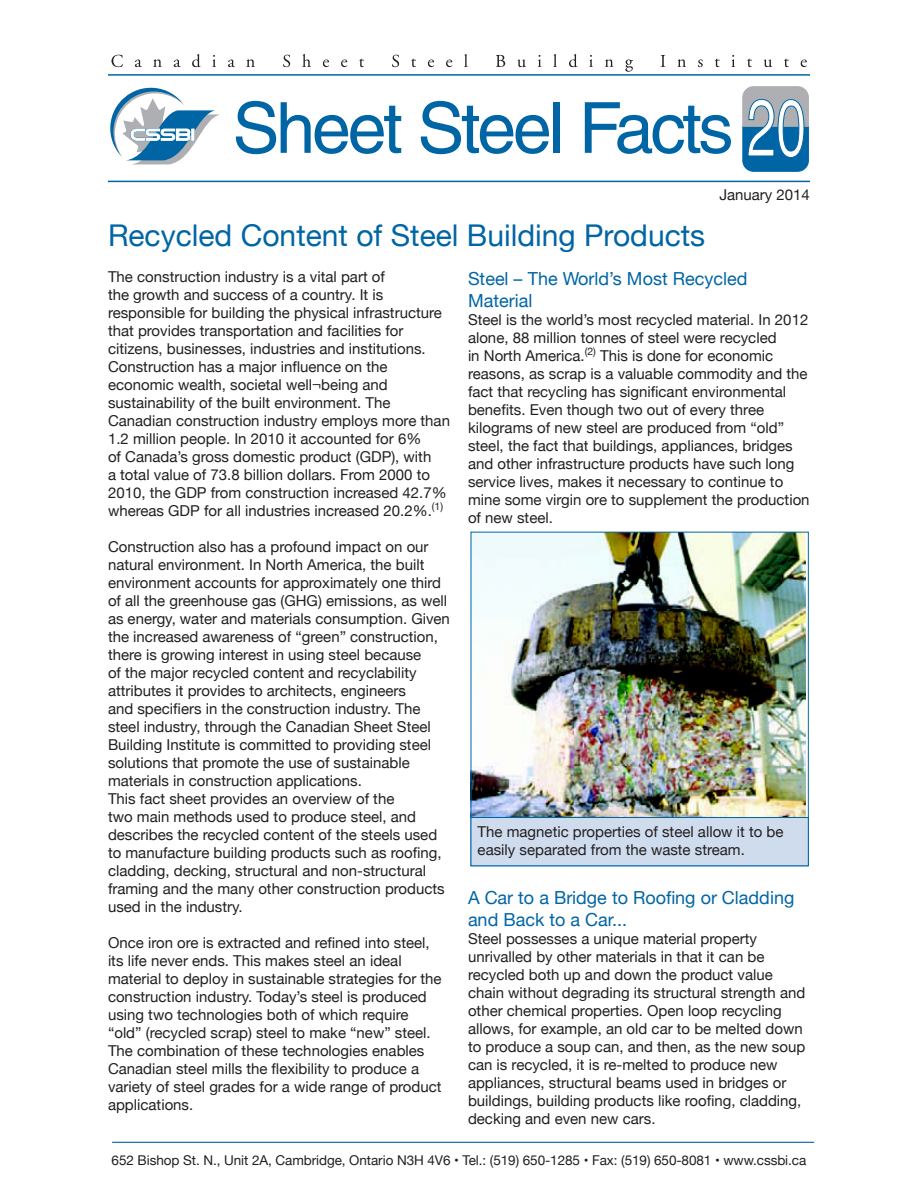
<style>
.page{position:relative;width:918px;height:1188px;background:#fff}
.page>*{position:absolute;margin:0;border:0;box-sizing:border-box;transform-origin:0 0}
.t1{font:80.55px "Helvetica";color:#fff;scale:.67 1}
.t2{font:30px "Helvetica Neue";color:#0065a4}
.t3{font:18px/21.6px "Helvetica Neue";color:#0065a4}
.t4{font:15px/18px "Helvetica Neue";color:#231f20}
.t5{font:13.5px "Helvetica Neue";letter-spacing:-.005em;color:#231f20}
</style>
<div class="page">
<svg style="left:236px;top:101px;width:165px;height:53px"></svg>
<svg style="left:421px;top:101px;width:128px;height:53px"></svg>
<div style="left:553px;top:102px;width:6px;height:51px;background:#0065a4"></div>
<svg style="left:585px;top:102px;width:146px;height:52px"></svg>
<svg style="left:112px;top:55px;width:11px;height:12px"></svg>
<svg style="left:135px;top:60px;width:7px;height:7px"></svg>
<svg style="left:153px;top:59px;width:9px;height:8px"></svg>
<svg style="left:174px;top:60px;width:7px;height:7px"></svg>
<svg style="left:192px;top:54px;width:9px;height:13px"></svg>
<svg style="left:212px;top:55px;width:4px;height:12px"></svg>
<svg style="left:228px;top:60px;width:7px;height:7px"></svg>
<svg style="left:246px;top:59px;width:9px;height:8px"></svg>
<svg style="left:283px;top:55px;width:7px;height:12px"></svg>
<svg style="left:302px;top:54px;width:9px;height:13px"></svg>
<svg style="left:323px;top:60px;width:6px;height:7px"></svg>
<svg style="left:341px;top:60px;width:6px;height:7px"></svg>
<svg style="left:359px;top:58px;width:5px;height:9px"></svg>
<svg style="left:392px;top:55px;width:7px;height:12px"></svg>
<svg style="left:411px;top:58px;width:5px;height:9px"></svg>
<svg style="left:428px;top:60px;width:6px;height:7px"></svg>
<svg style="left:446px;top:60px;width:6px;height:7px"></svg>
<svg style="left:464px;top:54px;width:4px;height:13px"></svg>
<svg style="left:496px;top:55px;width:9px;height:12px"></svg>
<svg style="left:518px;top:60px;width:8px;height:7px"></svg>
<svg style="left:538px;top:55px;width:3px;height:12px"></svg>
<svg style="left:553px;top:54px;width:4px;height:13px"></svg>
<svg style="left:569px;top:54px;width:8px;height:13px"></svg>
<svg style="left:589px;top:55px;width:4px;height:12px"></svg>
<svg style="left:605px;top:59px;width:8px;height:8px"></svg>
<svg style="left:625px;top:60px;width:8px;height:12px"></svg>
<svg style="left:661px;top:55px;width:4px;height:12px"></svg>
<svg style="left:677px;top:59px;width:9px;height:8px"></svg>
<svg style="left:698px;top:60px;width:5px;height:7px"></svg>
<svg style="left:715px;top:58px;width:5px;height:9px"></svg>
<svg style="left:731px;top:55px;width:4px;height:12px"></svg>
<svg style="left:747px;top:58px;width:5px;height:9px"></svg>
<svg style="left:764px;top:60px;width:8px;height:7px"></svg>
<svg style="left:784px;top:58px;width:5px;height:9px"></svg>
<svg style="left:801px;top:60px;width:6px;height:7px"></svg>
<hr style="left:108px;top:74px;width:702px;height:2px;background:#0065a4">
<hr style="left:108px;top:181px;width:702px;height:1px;background:#0065a4">
<svg style="left:110px;top:87px;width:110px;height:77px"></svg>
<svg style="left:742px;top:86px;width:67px;height:86px;background:#5088ac"></svg>
<hr style="left:112px;top:1142px;width:702px;height:1px;background:#0065a4">
<img style="left:473px;top:534px;width:333px;height:283px">
<div style="left:471px;top:817px;width:338px;height:49px;background:#cfdced;border:1px solid #0065a4"></div>
<p class="t1" style="left:746px;top:66px;width:91px">20</p>
<p class="t4" style="left:719px;top:186px;width:92px">January 2014</p>
<p class="t2" style="left:108px;top:213px;width:599px">Recycled Content of Steel Building Products</p>
<p class="t4" style="left:108px;top:269px;width:344px">The construction industry is a vital part of<br>the growth and success of a country. It is responsible for building the physical infrastructure that provides transportation and facilities for citizens, businesses, industries and institutions.<br>Construction has a major influence on the economic wealth, societal well¬being and sustainability of the built environment. The Canadian construction industry employs more than 1.2 million people. In 2010 it accounted for 6%<br>of Canada’s gross domestic product (GDP), with<br>a total value of 73.8 billion dollars. From 2000 to 2010, the GDP from construction increased 42.7% whereas GDP for all industries increased 20.2%.<sup>(1)</sup></p>
<p class="t4" style="left:108px;top:539px;width:343px">Construction also has a profound impact on our natural environment. In North America, the built environment accounts for approximately one third of all the greenhouse gas (GHG) emissions, as well as energy, water and materials consumption. Given the increased awareness of “green” construction, there is growing interest in using steel because<br>of the major recycled content and recyclability attributes it provides to architects, engineers<br>and specifiers in the construction industry. The steel industry, through the Canadian Sheet Steel Building Institute is committed to providing steel solutions that promote the use of sustainable materials in construction applications.</p>
<p class="t4" style="left:108px;top:791px;width:338px">This fact sheet provides an overview of the<br>two main methods used to produce steel, and describes the recycled content of the steels used to manufacture building products such as roofing, cladding, decking, structural and non-structural framing and the many other construction products used in the industry.</p>
<p class="t4" style="left:108px;top:935px;width:335px">Once iron ore is extracted and refined into steel, its life never ends. This makes steel an ideal material to deploy in sustainable strategies for the construction industry. Today’s steel is produced using two technologies both of which require “old” (recycled scrap) steel to make “new” steel.<br>The combination of these technologies enables Canadian steel mills the flexibility to produce a variety of steel grades for a wide range of product applications.</p>
<p class="t3" style="left:468px;top:269px;width:281px">Steel – The World’s Most Recycled<br>Material</p>
<p class="t4" style="left:468px;top:311px;width:343px">Steel is the world’s most recycled material. In 2012 alone, 88 million tonnes of steel were recycled<br>in North America.<sup>(2)</sup> This is done for economic reasons, as scrap is a valuable commodity and the fact that recycling has significant environmental benefits. Even though two out of every three kilograms of new steel are produced from “old” steel, the fact that buildings, appliances, bridges and other infrastructure products have such long service lives, makes it necessary to continue to mine some virgin ore to supplement the production of new steel.</p>
<p class="t4" style="left:478px;top:824px;width:307px">The magnetic properties of steel allow it to be easily separated from the waste stream.</p>
<p class="t3" style="left:468px;top:888px;width:328px">A Car to a Bridge to Roofing or Cladding and Back to a Car...</p>
<p class="t4" style="left:468px;top:930px;width:339px">Steel possesses a unique material property unrivalled by other materials in that it can be recycled both up and down the product value chain without degrading its structural strength and other chemical properties. Open loop recycling allows, for example, an old car to be melted down to produce a soup can, and then, as the new soup can is recycled, it is re-melted to produce new appliances, structural beams used in bridges or buildings, building products like roofing, cladding, decking and even new cars.</p>
<p class="t5" style="left:112px;top:1150px;width:696px">652 Bishop St. N., Unit 2A, Cambridge, Ontario N3H 4V6 • Tel.: (519) 650-1285 • Fax: (519) 650-8081 • www.cssbi.ca</p>
</div>
